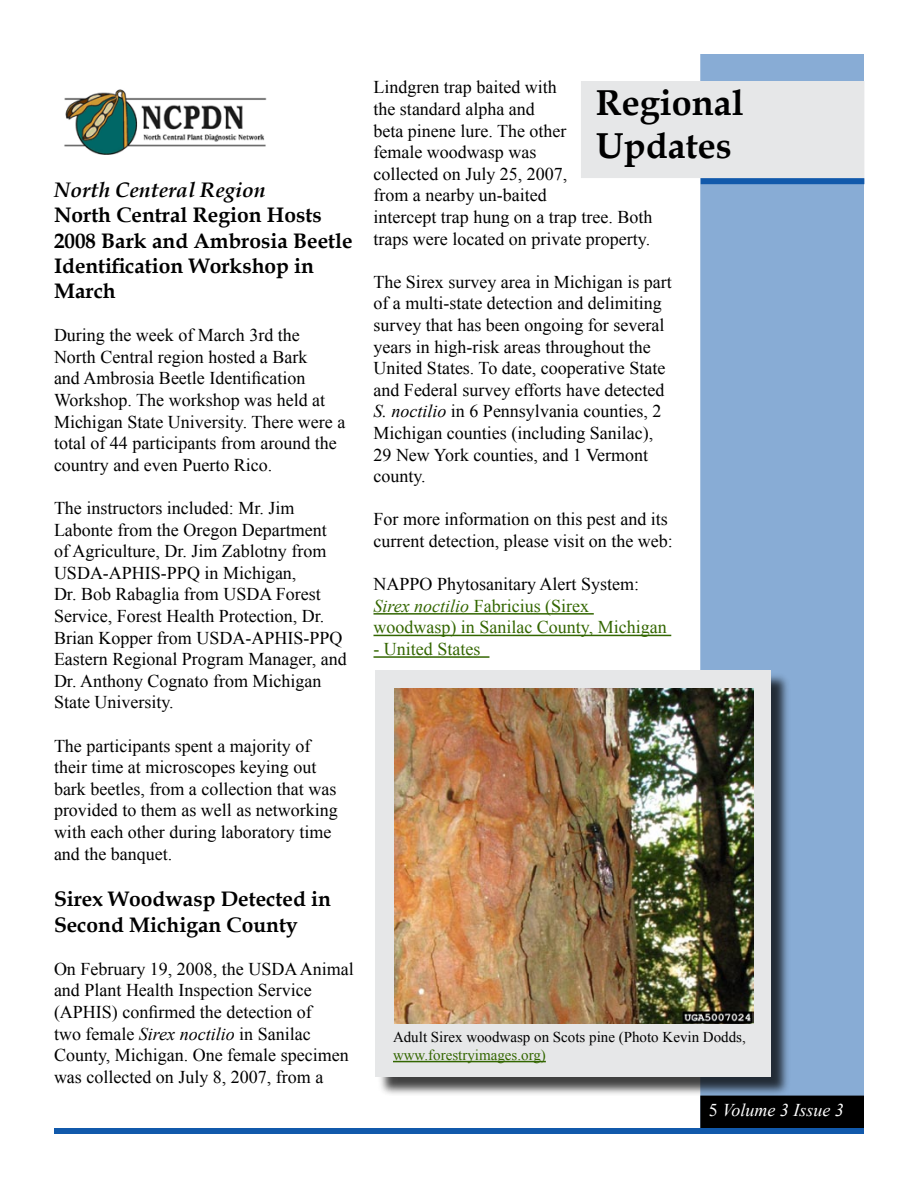
<style>
.page{position:relative;width:918px;height:1188px;background:#fff}
.page>*{position:absolute;margin:0;border:0;box-sizing:border-box;transform-origin:0 0}
.t1{font:700 36px/43.2px "Book Antiqua";color:#000}
.t2{font:700 21px/25.2px "Book Antiqua";color:#000}
.t3{font:italic 700 21px "Book Antiqua";color:#000}
.t4{font:18px/21.6px "Times New Roman";color:#000}
.t5{font:18px/21.6px "Times New Roman";color:#360}
.t6{font:italic 18px "Times New Roman";color:#fff}
.t7{font:15px "Times New Roman";color:#000}
.t8{font:15px "Times New Roman";color:#360}
.s1{font-style:italic}
.s2{color:#000}
.s3{font-style:normal}
</style>
<div class="page">
<div style="left:701px;top:55px;width:162px;height:1072px;background:#88acd5"></div>
<div style="left:700px;top:54px;width:164px;height:1074px;border:2px solid #88acd5"></div>
<div style="left:54px;top:1128px;width:810px;height:6px;background:#1159ab"></div>
<div style="left:701px;top:1096px;width:162px;height:31px;background:#000"></div>
<div style="left:700px;top:1096px;width:164px;height:32px;border:2px solid #000"></div>
<hr style="left:374px;top:613px;width:220px;height:2px;background:#360">
<hr style="left:374px;top:635px;width:297px;height:1px;background:#360">
<hr style="left:374px;top:656px;width:115px;height:2px;background:#360">
<img style="left:64px;top:89px;width:203px;height:66px">
<div style="left:701px;top:178px;width:163px;height:6px;background:#1159ab"></div>
<div style="left:582px;top:82px;width:282px;height:95px;background:#e6e7e8"></div>
<div style="left:581px;top:81px;width:283px;height:97px;border:2px solid #e6e7e8"></div>
<div style="left:376px;top:671px;width:415px;height:425px;background:#000;opacity:.75"></div>
<div style="left:376px;top:670px;width:395px;height:407px;background:#e6e7e8"></div>
<img style="left:394px;top:689px;width:360px;height:335px">
<hr style="left:393px;top:1061px;width:153px;height:1px;background:#360">
<p class="t3" style="left:54px;top:175px;width:213px">North Centeral Region</p>
<p class="t2" style="left:54px;top:203px;width:300px">North Central Region Hosts<br>2008 Bark and Ambrosia Beetle<br>Identification Workshop in<br>March</p>
<p class="t4" style="left:54px;top:324px;width:293px">During the week of March 3rd the North Central region hosted a Bark<br>and Ambrosia Beetle Identification Workshop. The workshop was held at Michigan State University. There were a total of 44 participants from around the country and even Puerto Rico.</p>
<p class="t4" style="left:54px;top:497px;width:294px">The instructors included: Mr. Jim Labonte from the Oregon Department<br>of Agriculture, Dr. Jim Zablotny from USDA-APHIS-PPQ in Michigan,<br>Dr. Bob Rabaglia from USDA Forest Service, Forest Health Protection, Dr.<br>Brian Kopper from USDA-APHIS-PPQ Eastern Regional Program Manager, and Dr. Anthony Cognato from Michigan State University.</p>
<p class="t4" style="left:54px;top:734px;width:285px">The participants spent a majority of their time at microscopes keying out bark beetles, from a collection that was provided to them as well as networking with each other during laboratory time and the banquet.</p>
<p class="t2" style="left:54px;top:887px;width:279px">Sirex Woodwasp Detected in<br>Second Michigan County</p>
<p class="t4" style="left:54px;top:958px;width:301px">On February 19, 2008, the USDA Animal and Plant Health Inspection Service (APHIS) confirmed the detection of<br>two female <span class="s1">Sirex noctilio</span> in Sanilac County, Michigan. One female specimen was collected on July 8, 2007, from a</p>
<p class="t4" style="left:374px;top:76px;width:280px">Lindgren trap baited with<br>the standard alpha and<br>beta pinene lure. The other<br>female woodwasp was<br>collected on July 25, 2007,<br>from a nearby un-baited<br>intercept trap hung on a trap tree. Both traps were located on private property.</p>
<p class="t4" style="left:374px;top:271px;width:300px">The Sirex survey area in Michigan is part of a multi-state detection and delimiting survey that has been ongoing for several years in high-risk areas throughout the United States. To date, cooperative State and Federal survey efforts have detected <span class="s1">S. noctilio</span> in 6 Pennsylvania counties, 2<br>Michigan counties (including Sanilac), 29 New York counties, and 1 Vermont county.</p>
<p class="t4" style="left:374px;top:508px;width:301px">For more information on this pest and its current detection, please visit on the web:</p>
<p class="t5" style="left:374px;top:573px;width:295px"><span class="s2">NAPPO Phytosanitary Alert System:<br></span><span class="s1">Sirex noctilio</span> Fabricius (Sirex woodwasp) in Sanilac County, Michigan</p>
<p class="t5" style="left:374px;top:638px;width:108px">- United States</p>
<h1 class="t1" style="left:596px;top:81px;width:149px">Regional<br>Updates</h1>
<p class="t7" style="left:393px;top:1027px;width:354px">Adult Sirex woodwasp on Scots pine (Photo Kevin Dodds,</p>
<p class="t8" style="left:393px;top:1045px;width:154px">www.forestryimages.org)</p>
<p class="t6" style="left:709px;top:1098px;width:136px"><span class="s3">5</span> Volume 3 Issue 3</p>
</div>
